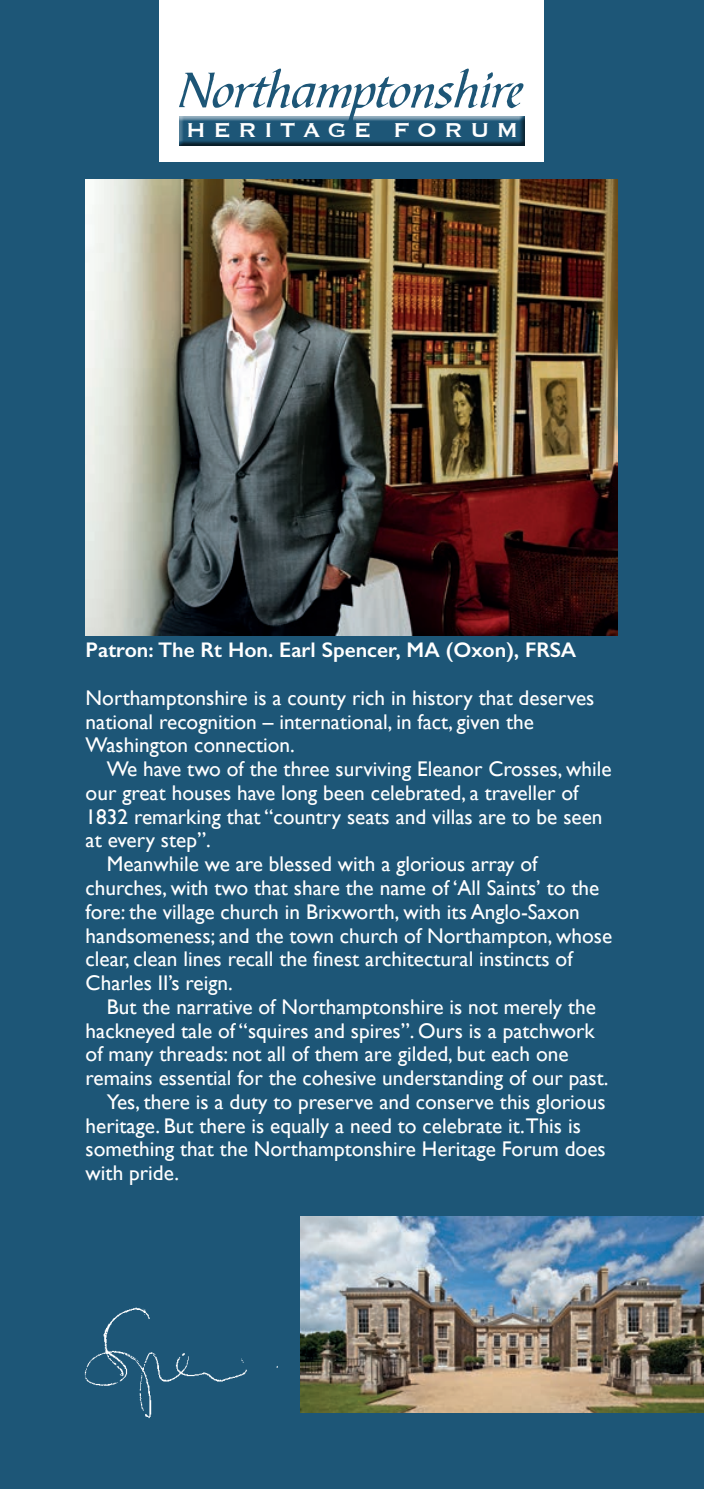
<style>
.page{position:relative;width:704px;height:1489px;background:#fff}
.page>*{position:absolute;margin:0;border:0;box-sizing:border-box;transform-origin:0 0}
.t1{font:52.25px "Bible Scr T";color:#1d5677}
.t2{font:26px "Copperplate";letter-spacing:.275em;color:#fff}
.t3{font:21.25px/23.8px "Gill Sans";color:#fff}
.t4{font:600 21.25px "Gill Sans";color:#fff}
</style>
<div class="page">
<div style="left:0;top:0;width:703px;height:1488px;background:#1d5677"></div>
<img style="left:86px;top:179px;width:531px;height:456px">
<div style="left:159px;top:0;width:384px;height:161px;background:#fff"></div>
<div style="left:176px;top:113px;width:350px;height:33px;background:#231f20;opacity:.75"></div>
<img style="left:84px;top:1307px;width:194px;height:112px">
<img style="left:300px;top:1216px;width:403px;height:196px">
<h1 class="t1" style="left:179px;top:62px;width:345px">Northamptonshire</h1>
<p class="t2" style="left:186px;top:113px;width:333px">HERITAGE FORUM</p>
<p class="t4" style="left:86px;top:637px;width:492px">Patron: The Rt Hon. Earl Spencer, MA (Oxon), FRSA</p>
<p class="t3" style="left:86px;top:685px;width:510px">Northamptonshire is a county rich in history that deserves national recognition – international, in fact, given the<br>Washington connection.</p>
<p class="t3" style="left:107px;top:757px;width:506px">We have two of the three surviving Eleanor Crosses, while</p>
<p class="t3" style="left:86px;top:780px;width:494px">our great houses have long been celebrated, a traveller of</p>
<p class="t3" style="left:86px;top:804px;width:518px">1832 remarking that “country seats and villas are to be seen</p>
<p class="t3" style="left:86px;top:828px;width:127px">at every step”.</p>
<p class="t3" style="left:107px;top:852px;width:432px">Meanwhile we are blessed with a glorious array of</p>
<p class="t3" style="left:86px;top:875px;width:515px">churches, with two that share the name of ‘All Saints’ to the</p>
<p class="t3" style="left:86px;top:899px;width:495px">fore: the village church in Brixworth, with its Anglo-Saxon</p>
<p class="t3" style="left:86px;top:923px;width:528px">handsomeness; and the town church of Northampton, whose</p>
<p class="t3" style="left:86px;top:947px;width:488px">clear, clean lines recall the finest architectural instincts of</p>
<p class="t3" style="left:86px;top:970px;width:148px">Charles II’s reign.</p>
<p class="t3" style="left:107px;top:994px;width:490px">But the narrative of Northamptonshire is not merely the</p>
<p class="t3" style="left:86px;top:1018px;width:510px">hackneyed tale of “squires and spires”. Ours is a patchwork</p>
<p class="t3" style="left:86px;top:1042px;width:484px">of many threads: not all of them are gilded, but each one</p>
<p class="t3" style="left:86px;top:1065px;width:524px">remains essential for the cohesive understanding of our past.</p>
<p class="t3" style="left:107px;top:1089px;width:500px">Yes, there is a duty to preserve and conserve this glorious</p>
<p class="t3" style="left:86px;top:1113px;width:496px">heritage. But there is equally a need to celebrate it.This is</p>
<p class="t3" style="left:86px;top:1137px;width:521px">something that the Northamptonshire Heritage Forum does</p>
<p class="t3" style="left:86px;top:1160px;width:95px">with pride.</p>
</div>
